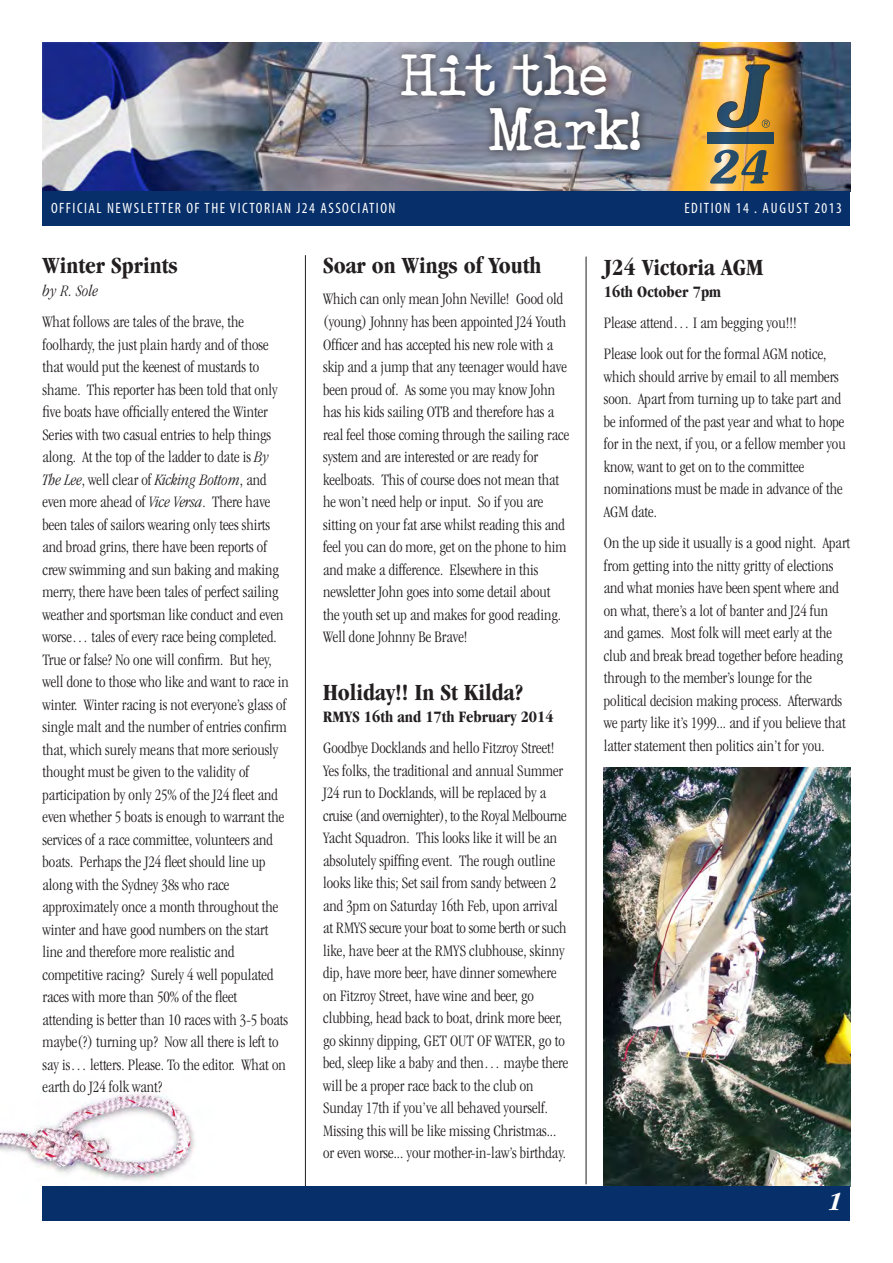
<style>
.page{position:relative;width:893px;height:1263px;background:#fff}
.page>*{position:absolute;margin:0;border:0;box-sizing:border-box;transform-origin:0 0}
.t1{font:45px "Acoustic Bass";color:#fff}
.text{font:italic 700 condensed 27px "Garamond";color:#fff}
.heads{font:700 condensed 24px "Garamond";color:#231f20}
.text-2{font:300 condensed 16.5px/22.5px "Garamond";color:#231f20}
.text_bold{font:700 condensed 16.5px "Garamond";color:#231f20}
.text_italic{font:italic 300 condensed 16.5px "Garamond";letter-spacing:.01em;color:#231f20}
.t2{font:condensed 15px "Myriad Pro";letter-spacing:.1em;color:#fff}
.s1{font-style:italic}
</style>
<div class="page">
<img style="left:0;top:1093px;width:195px;height:109px">
<img style="left:604px;top:767px;width:246px;height:419px">
<hr style="left:305px;top:255px;width:1px;height:931px;background:#231f20">
<img style="left:43px;top:43px;width:807px;height:148px">
<svg style="left:708px;top:133px;width:66px;height:11px"></svg>
<svg style="left:717px;top:65px;width:53px;height:63px;background:#a08e61"></svg>
<svg style="left:710px;top:150px;width:58px;height:34px;background:#98895b"></svg>
<svg style="left:392px;top:45px;width:257px;height:115px;background:#737787"></svg>
<div style="left:43px;top:191px;width:807px;height:34px;background:#072f6a"></div>
<div style="left:43px;top:1186px;width:807px;height:34px;background:#072f6a"></div>
<hr style="left:586px;top:257px;width:1px;height:927px;background:#231f20">
<p class="t1" style="left:400px;top:49px;width:206px">Hit the</p>
<p class="t1" style="left:488px;top:103px;width:153px">Mark!</p>
<p class="t2" style="left:51px;top:199px;width:346px">OFFICIAL NEWSLETTER OF THE VICTORIAN J24 ASSOCIATION</p>
<p class="t2" style="left:684px;top:199px;width:159px">EDITION 14 . AUGUST 2013</p>
<p class="heads" style="left:43px;top:252px;width:137px">Winter Sprints</p>
<p class="text_italic" style="left:43px;top:282px;width:57px">by R. Sole</p>
<p class="text-2" style="left:43px;top:311px;width:248px">What follows are tales of the brave, the foolhardy, the just plain hardy and of those that would put the keenest of mustards to shame. This reporter has been told that only five boats have officially entered the Winter Series with two casual entries to help things along. At the top of the ladder to date is <span class="s1">By The Lee</span>, well clear of <span class="s1">Kicking Bottom</span>, and even more ahead of <span class="s1">Vice Versa</span>. There have been tales of sailors wearing only tees shirts and broad grins, there have been reports of crew swimming and sun baking and making merry, there have been tales of perfect sailing weather and sportsman like conduct and even worse… tales of every race being completed.<br>True or false? No one will confirm. But hey, well done to those who like and want to race in winter. Winter racing is not everyone’s glass of single malt and the number of entries confirm that, which surely means that more seriously thought must be given to the validity of participation by only 25% of the J24 fleet and even whether 5 boats is enough to warrant the services of a race committee, volunteers and boats. Perhaps the J24 fleet should line up along with the Sydney 38s who race approximately once a month throughout the winter and have good numbers on the start line and therefore more realistic and competitive racing? Surely 4 well populated races with more than 50% of the fleet attending is better than 10 races with 3-5 boats maybe(?) turning up? Now all there is left to say is… letters. Please. To the editor. What on earth do J24 folk want?</p>
<p class="heads" style="left:323px;top:252px;width:220px">Soar on Wings of Youth</p>
<p class="text-2" style="left:323px;top:288px;width:247px">Which can only mean John Neville! Good old (young) Johnny has been appointed J24 Youth Officer and has accepted his new role with a skip and a jump that any teenager would have been proud of. As some you may know John has his kids sailing OTB and therefore has a real feel those coming through the sailing race system and are interested or are ready for keelboats. This of course does not mean that he won’t need help or input. So if you are sitting on your fat arse whilst reading this and feel you can do more, get on the phone to him and make a difference. Elsewhere in this newsletter John goes into some detail about the youth set up and makes for good reading.<br>Well done Johnny Be Brave!</p>
<p class="heads" style="left:323px;top:678px;width:202px">Holiday!! In St Kilda?</p>
<p class="text_bold" style="left:323px;top:708px;width:232px">RMYS 16th and 17th February 2014</p>
<p class="text-2" style="left:323px;top:737px;width:247px">Goodbye Docklands and hello Fitzroy Street!<br>Yes folks, the traditional and annual Summer J24 run to Docklands, will be replaced by a cruise (and overnighter), to the Royal Melbourne Yacht Squadron. This looks like it will be an absolutely spiffing event. The rough outline looks like this; Set sail from sandy between 2 and 3pm on Saturday 16th Feb, upon arrival at RMYS secure your boat to some berth or such like, have beer at the RMYS clubhouse, skinny dip, have more beer, have dinner somewhere on Fitzroy Street, have wine and beer, go clubbing, head back to boat, drink more beer, go skinny dipping, GET OUT OF WATER, go to bed, sleep like a baby and then… maybe there will be a proper race back to the club on Sunday 17th if you’ve all behaved yourself.<br>Missing this will be like missing Christmas... or even worse... your mother-in-law’s birthday.</p>
<p class="heads" style="left:604px;top:254px;width:161px">J24 Victoria AGM</p>
<p class="text_bold" style="left:604px;top:283px;width:119px">16th October 7pm</p>
<p class="text-2" style="left:604px;top:312px;width:194px">Please attend… I am begging you!!!</p>
<p class="text-2" style="left:604px;top:343px;width:243px">Please look out for the formal AGM notice, which should arrive by email to all members soon. Apart from turning up to take part and be informed of the past year and what to hope for in the next, if you, or a fellow member you know, want to get on to the committee nominations must be made in advance of the AGM date.</p>
<p class="text-2" style="left:604px;top:532px;width:248px">On the up side it usually is a good night. Apart from getting into the nitty gritty of elections and what monies have been spent where and on what, there’s a lot of banter and J24 fun and games. Most folk will meet early at the club and break bread together before heading through to the member’s lounge for the political decision making process. Afterwards we party like it’s 1999... and if you believe that latter statement then politics ain’t for you.</p>
<p class="text" style="left:828px;top:1186px;width:15px">1</p>
</div>
